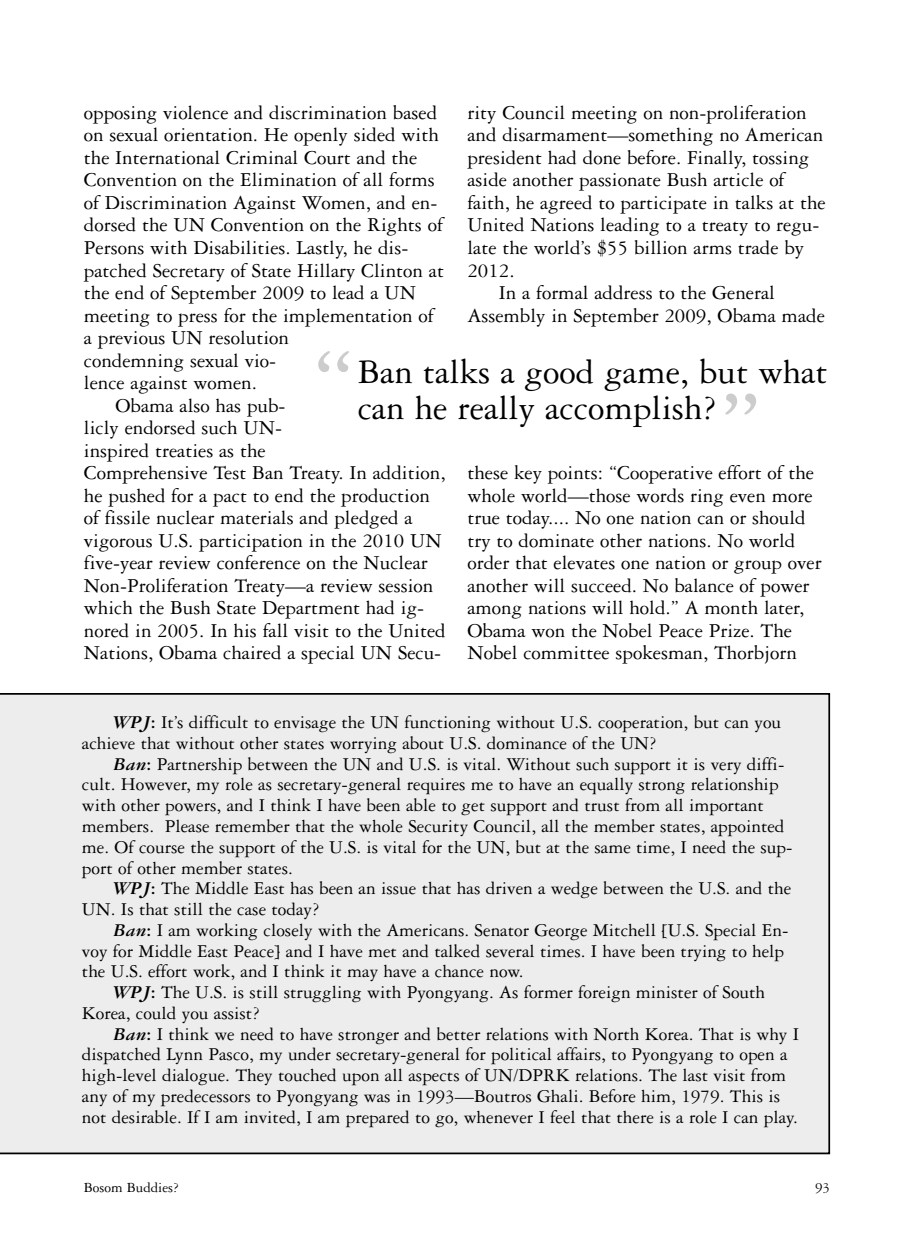
<style>
.page{position:relative;width:914px;height:1260px;background:#fff}
.page>*{position:absolute;margin:0;border:0;box-sizing:border-box;transform-origin:0 0}
.t1{font:113.75px "Garamond 3 LT Std";color:#ccc}
.t2{font:36.75px/36.8px "Garamond 3 LT Std";color:#000}
.t3{font:21px/22.6px "Garamond 3 LT Std";color:#000}
.t4{font:19.25px/20.8px "Garamond 3 LT Std";color:#000}
.t5{font:14.88px "Garamond 3 LT Std";color:#000}
.s1{font-weight:700;font-style:italic}
.s2{font-weight:700}
</style>
<div class="page">
<div style="left:0;top:693px;width:830px;height:461px;background:#ededed"></div>
<p class="t3" style="left:84px;top:103px;width:355px">opposing violence and discrimination based</p>
<p class="t3" style="left:84px;top:126px;width:356px">on sexual orientation. He openly sided with</p>
<p class="t3" style="left:84px;top:148px;width:335px">the International Criminal Court and the</p>
<p class="t3" style="left:84px;top:171px;width:352px">Convention on the Elimination of all forms</p>
<p class="t3" style="left:84px;top:193px;width:355px">of Discrimination Against Women, and en-</p>
<p class="t3" style="left:84px;top:216px;width:360px">dorsed the UN Convention on the Rights of</p>
<p class="t3" style="left:84px;top:238px;width:326px">Persons with Disabilities. Lastly, he dis-</p>
<p class="t3" style="left:84px;top:261px;width:361px">patched Secretary of State Hillary Clinton at</p>
<p class="t3" style="left:84px;top:283px;width:333px">the end of September 2009 to lead a UN</p>
<p class="t3" style="left:84px;top:306px;width:351px">meeting to press for the implementation of</p>
<p class="t3" style="left:84px;top:328px;width:207px">a previous UN resolution</p>
<p class="t3" style="left:84px;top:351px;width:194px">condemning sexual vio-</p>
<p class="t3" style="left:84px;top:373px;width:175px">lence against women.</p>
<p class="t3" style="left:115px;top:396px;width:172px">Obama also has pub-</p>
<p class="t3" style="left:84px;top:418px;width:200px">licly endorsed such UN-</p>
<p class="t3" style="left:84px;top:441px;width:183px">inspired treaties as the</p>
<p class="t3" style="left:84px;top:463px;width:363px">Comprehensive Test Ban Treaty. In addition,</p>
<p class="t3" style="left:84px;top:486px;width:347px">he pushed for a pact to end the production</p>
<p class="t3" style="left:84px;top:509px;width:330px">of fissile nuclear materials and pledged a</p>
<p class="t3" style="left:84px;top:531px;width:359px">vigorous U.S. participation in the 2010 UN</p>
<p class="t3" style="left:84px;top:554px;width:345px">five-year review conference on the Nuclear</p>
<p class="t3" style="left:84px;top:576px;width:351px">Non-Proliferation Treaty—a review session</p>
<p class="t3" style="left:84px;top:599px;width:342px">which the Bush State Department had ig-</p>
<p class="t3" style="left:84px;top:621px;width:363px">nored in 2005. In his fall visit to the United</p>
<p class="t3" style="left:84px;top:644px;width:359px">Nations, Obama chaired a special UN Secu-</p>
<p class="t3" style="left:467px;top:103px;width:341px">rity Council meeting on non-proliferation</p>
<p class="t3" style="left:467px;top:126px;width:357px">and disarmament—something no American</p>
<p class="t3" style="left:467px;top:148px;width:343px">president had done before. Finally, tossing</p>
<p class="t3" style="left:467px;top:171px;width:318px">aside another passionate Bush article of</p>
<p class="t3" style="left:467px;top:193px;width:360px">faith, he agreed to participate in talks at the</p>
<p class="t3" style="left:467px;top:216px;width:353px">United Nations leading to a treaty to regu-</p>
<p class="t3" style="left:467px;top:238px;width:338px">late the world’s $55 billion arms trade by</p>
<p class="t3" style="left:467px;top:261px;width:49px">2012.</p>
<p class="t3" style="left:499px;top:283px;width:278px">In a formal address to the General</p>
<p class="t3" style="left:467px;top:306px;width:359px">Assembly in September 2009, Obama made</p>
<h1 class="t1" style="left:311px;top:349px;width:46px">“</h1>
<h2 class="t2" style="left:357px;top:357px;width:471px">Ban talks a good game, but what can he really accomplish?</h2>
<h1 class="t1" style="left:718px;top:392px;width:46px">”</h1>
<p class="t3" style="left:467px;top:463px;width:356px">these key points: “Cooperative effort of the whole world—those words ring even more true today.... No one nation can or should try to dominate other nations. No world order that elevates one nation or group over another will succeed. No balance of power among nations will hold.” A month later, Obama won the Nobel Peace Prize. The Nobel committee spokesman, Thorbjorn</p>
<p class="t4" style="left:82px;top:714px;width:700px;text-indent:32px"><span class="s1">WPJ</span><span class="s2">:</span> It’s difficult to envisage the UN functioning without U.S. cooperation, but can you achieve that without other states worrying about U.S. dominance of the UN?</p>
<p class="t4" style="left:82px;top:755px;width:712px;text-indent:32px"><span class="s1">Ban</span><span class="s2">:</span> Partnership between the UN and U.S. is vital. Without such support it is very diffi&shy;cult. However, my role as secretary-general requires me to have an equally strong relationship with other powers, and I think I have been able to get support and trust from all important members. Please remember that the whole Security Council, all the member states, appointed me. Of course the support of the U.S. is vital for the UN, but at the same time, I need the sup&shy;port of other member states.</p>
<p class="t4" style="left:82px;top:880px;width:711px;text-indent:32px"><span class="s1">WPJ</span><span class="s2">:</span> The Middle East has been an issue that has driven a wedge between the U.S. and the<br>UN. Is that still the case today?</p>
<p class="t4" style="left:82px;top:921px;width:708px;text-indent:32px"><span class="s1">Ban</span><span class="s2">:</span> I am working closely with the Americans. Senator George Mitchell [U.S. Special En&shy;voy for Middle East Peace] and I have met and talked several times. I have been trying to help the U.S. effort work, and I think it may have a chance now.</p>
<p class="t4" style="left:82px;top:984px;width:684px;text-indent:31px"><span class="s1">WPJ</span><span class="s2">:</span> The U.S. is still struggling with Pyongyang. As former foreign minister of South<br>Korea, could you assist?</p>
<p class="t4" style="left:82px;top:1025px;width:718px;text-indent:32px"><span class="s1">Ban</span><span class="s2">:</span> I think we need to have stronger and better relations with North Korea. That is why I dispatched Lynn Pasco, my under secretary-general for political affairs, to Pyongyang to open a high-level dialogue. They touched upon all aspects of UN/DPRK relations. The last visit from any of my predecessors to Pyongyang was in 1993—Boutros Ghali. Before him, 1979. This is not desirable. If I am invited, I am prepared to go, whenever I feel that there is a role I can play.</p>
<p class="t5" style="left:84px;top:1182px;width:96px">Bosom Buddies?</p>
<p class="t5" style="left:815px;top:1182px;width:16px">93</p>
</div>
